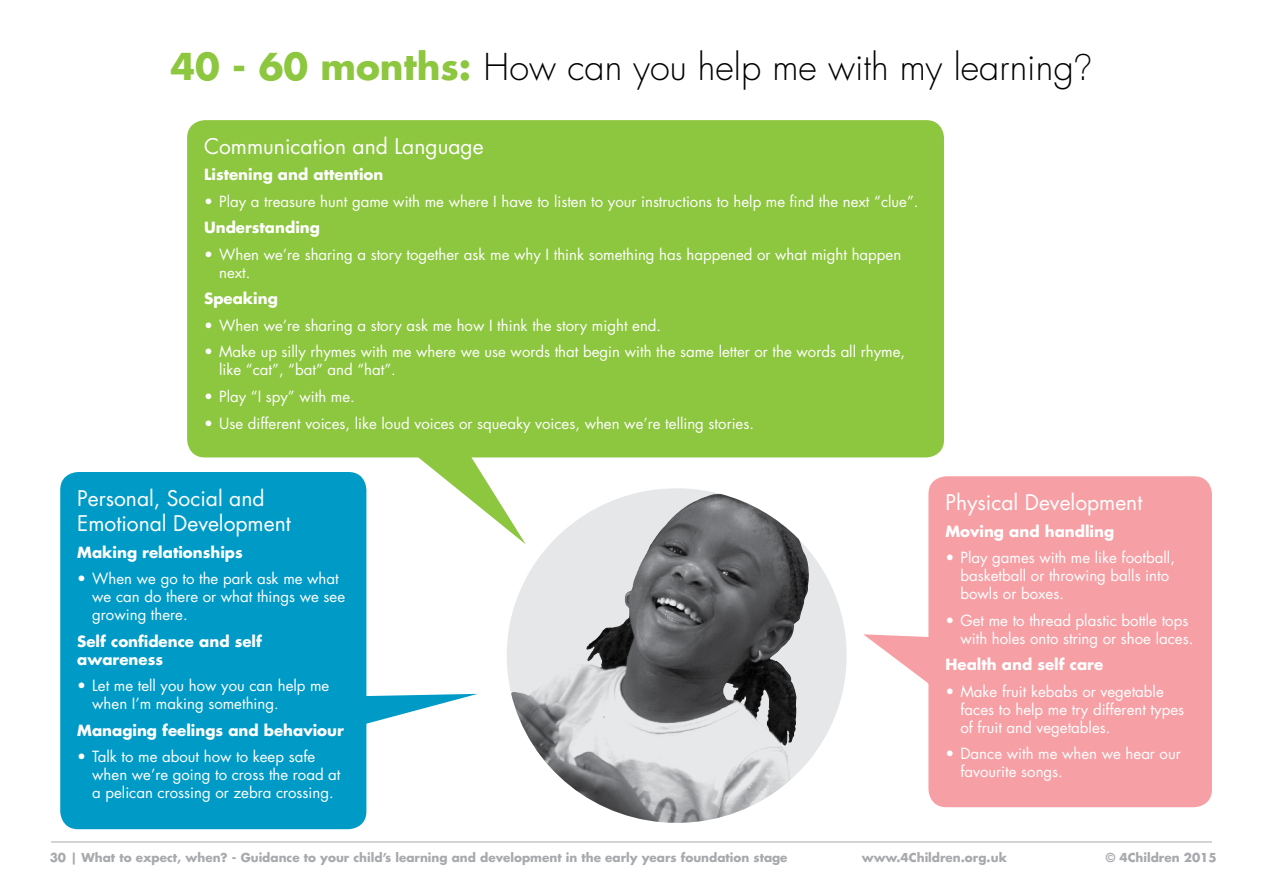
<style>
.page{position:relative;width:1263px;height:893px;background:#fff}
.page>*{position:absolute;margin:0;border:0;box-sizing:border-box;transform-origin:0 0}
.t1{font:300 36px "Futura LT";color:#000}
.t2{font:21px/25.2px "Futura LT";color:#fff}
.t3{font:15px/18px "Futura LT";color:#fff}
.t4{font:700 15px/18px "Futura LT";color:#fff}
.t5{font:700 12px "Futura LT";color:#a7a9ac}
.s1{font-weight:700;color:#8dc63f}
.s2{font-family:"Helvetica Neue";font-weight:100}
</style>
<div class="page">
<hr style="left:51px;top:842px;width:1161px;height:1px;background:#a7a9ac">
<div style="left:507px;top:488px;width:340px;height:335px;background:#e6e7e8;border-radius:50%"></div>
<img style="left:511px;top:494px;width:298px;height:329px">
<svg style="left:366px;top:694px;width:111px;height:53px"></svg>
<div style="left:60px;top:472px;width:306px;height:357px;background:#009ac7;border-radius:18px"></div>
<svg style="left:376px;top:457px;width:150px;height:87px"></svg>
<div style="left:187px;top:120px;width:757px;height:337px;background:#8dc63f;border-radius:18px"></div>
<svg style="left:863px;top:634px;width:65px;height:49px"></svg>
<div style="left:928px;top:476px;width:284px;height:331px;background:#f6a0a5;border-radius:18px"></div>
<h1 class="t1" style="left:170px;top:45px;width:923px"><span class="s1">40 - 60 months:</span> How can you help me with my learning<span class="s2">?</span></h1>
<h2 class="t2" style="left:204px;top:134px;width:281px">Communication and Language</h2>
<p class="t4" style="left:204px;top:166px;width:181px">Listening and attention</p>
<p class="t3" style="left:204px;top:193px;width:716px">• Play a treasure hunt game with me where I have to listen to your instructions to help me find the next “clue”.</p>
<p class="t4" style="left:204px;top:219px;width:117px">Understanding</p>
<p class="t3" style="left:219px;top:246px;width:684px;text-indent:-15px">• When we’re sharing a story together ask me why I think something has happened or what might happen next.</p>
<p class="t4" style="left:204px;top:290px;width:75px">Speaking</p>
<p class="t3" style="left:204px;top:317px;width:459px">• When we’re sharing a story ask me how I think the story might end.</p>
<p class="t3" style="left:219px;top:343px;width:687px;text-indent:-15px">• Make up silly rhymes with me where we use words that begin with the same letter or the words all rhyme, like “cat”, “bat” and “hat”.</p>
<p class="t3" style="left:204px;top:388px;width:152px">• Play “I spy” with me.</p>
<p class="t3" style="left:204px;top:414px;width:551px">• Use different voices, like loud voices or squeaky voices, when we’re telling stories.</p>
<h2 class="t2" style="left:77px;top:486px;width:215px">Personal, Social and<br>Emotional Development</h2>
<p class="t4" style="left:77px;top:543px;width:167px">Making relationships</p>
<p class="t3" style="left:92px;top:570px;width:254px;text-indent:-15px">• When we go to the park ask me what we can do there or what things we see growing there.</p>
<p class="t4" style="left:77px;top:632px;width:186px">Self confidence and self awareness</p>
<p class="t3" style="left:92px;top:677px;width:239px;text-indent:-15px">• Let me tell you how you can help me when I’m making something.</p>
<p class="t4" style="left:77px;top:721px;width:268px">Managing feelings and behaviour</p>
<p class="t3" style="left:92px;top:748px;width:250px;text-indent:-15px">• Talk to me about how to keep safe when we’re going to cross the road at a pelican crossing or zebra crossing.</p>
<h2 class="t2" style="left:945px;top:490px;width:198px">Physical Development</h2>
<p class="t4" style="left:945px;top:522px;width:170px">Moving and handling</p>
<p class="t3" style="left:960px;top:549px;width:216px;text-indent:-15px">• Play games with me like football, basketball or throwing balls into bowls or boxes.</p>
<p class="t3" style="left:960px;top:611px;width:234px;text-indent:-15px">• Get me to thread plastic bottle tops with holes onto string or shoe laces.</p>
<p class="t4" style="left:945px;top:655px;width:159px">Health and self care</p>
<p class="t3" style="left:960px;top:682px;width:225px;text-indent:-15px">• Make fruit kebabs or vegetable faces to help me try different types of fruit and vegetables.</p>
<p class="t3" style="left:960px;top:745px;width:222px;text-indent:-15px">• Dance with me when we hear our favourite songs.</p>
<p class="t5" style="left:50px;top:850px;width:739px">30 | What to expect, when? - Guidance to your child’s learning and development in the early years foundation stage</p>
<p class="t5" style="left:862px;top:850px;width:147px">www.4Children.org.uk</p>
<p class="t5" style="left:1106px;top:850px;width:113px">© 4Children 2015</p>
</div>
